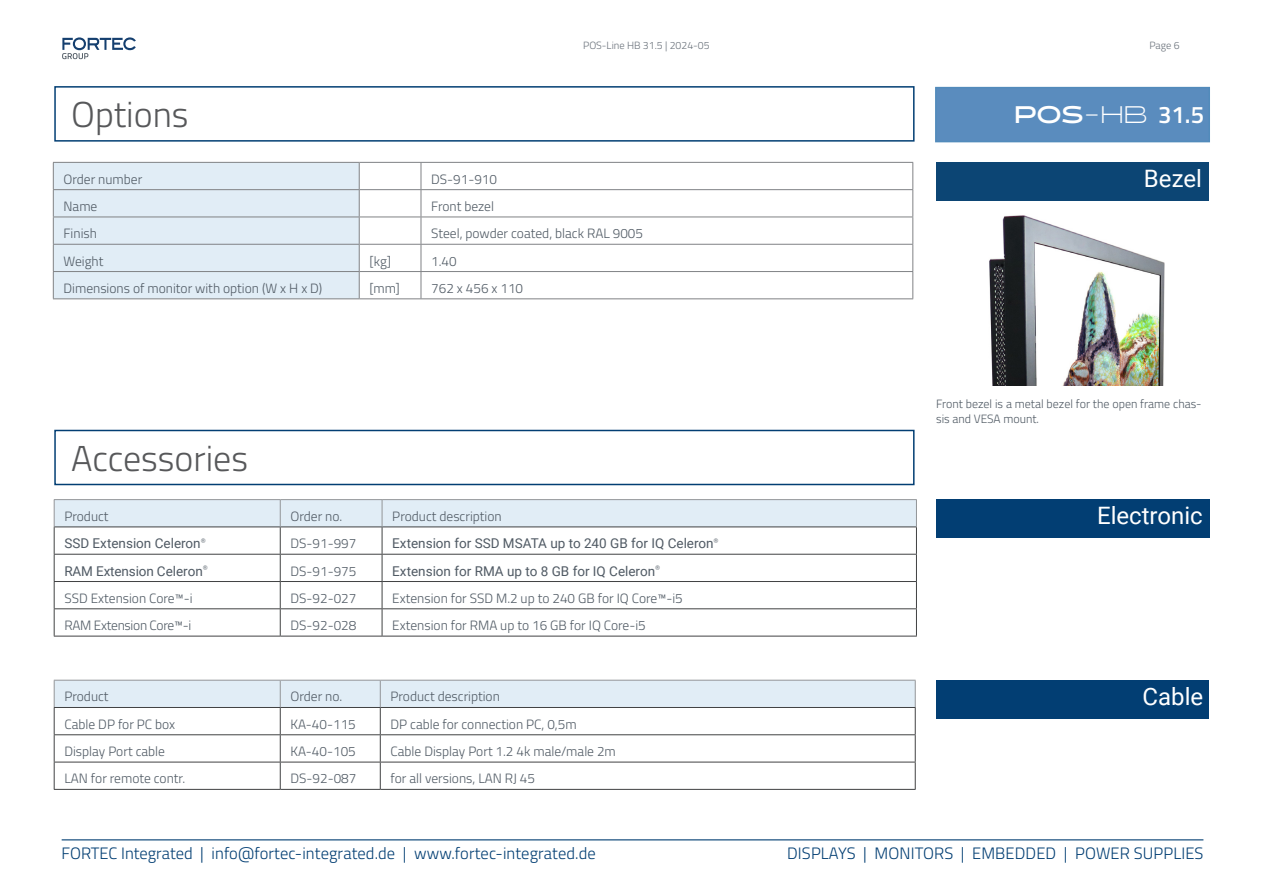
<style>
.page{position:relative;width:1263px;height:893px;background:#fff}
.page>*{position:absolute;margin:0;border:0;box-sizing:border-box;transform-origin:0 0}
.t1{font:300 36px "Titillium Web";color:#57585a}
.t2{font:24px "Roboto";color:#fff}
.t3{font:600 24px "Titillium Web";color:#fff}
.t4{font:300 16.5px "Titillium Web";letter-spacing:.005em;color:#023e73}
.Tabelle_Datenblatt{font:300 13.5px "Titillium Web";color:#505a64}
.Tabelle_Datenblatt-2{font:13.5px "Roboto";color:#505a64}
.Tabelle_Datenblatt-3{font:300 13.5px "Titillium Web";letter-spacing:-.02em;color:#505a64}
.t5{font:300 12px/14.4px "Titillium Web";color:#505a64}
.t6{font:300 10.5px "Titillium Web";color:#69717a}
.s1{font-family:"Halogen";font-weight:700}
.s2{font-family:"Halogen";font-weight:300}
</style>
<div class="page">
<svg style="left:62px;top:37px;width:74px;height:22px"></svg>
<hr style="left:62px;top:839px;width:1141px;height:2px;background:#023e73">
<div style="left:935px;top:87px;width:275px;height:55px;background:#5a8cbe"></div>
<div style="left:54px;top:86px;width:860px;height:56px;border:2px solid #023e73"></div>
<div style="left:936px;top:162px;width:273px;height:39px;background:#0c4574"></div>
<img style="left:989px;top:215px;width:176px;height:171px">
<hr style="left:359px;top:162px;width:62px;height:1px;background:#808285">
<hr style="left:421px;top:162px;width:492px;height:1px;background:#808285">
<hr style="left:359px;top:189px;width:62px;height:1px;background:#808285">
<hr style="left:421px;top:189px;width:492px;height:1px;background:#808285">
<hr style="left:359px;top:217px;width:62px;height:1px;background:#808285">
<hr style="left:421px;top:217px;width:492px;height:1px;background:#808285">
<hr style="left:359px;top:244px;width:62px;height:1px;background:#808285">
<hr style="left:421px;top:244px;width:492px;height:1px;background:#808285">
<hr style="left:359px;top:271px;width:62px;height:1px;background:#808285">
<div style="left:53px;top:162px;width:307px;height:136px;background:#e1edf6"></div>
<hr style="left:421px;top:271px;width:492px;height:1px;background:#808285">
<svg style="left:421px;top:163px;width:1px;height:135px"></svg>
<svg style="left:912px;top:163px;width:1px;height:135px"></svg>
<hr style="left:53px;top:298px;width:306px;height:1px;background:#808285">
<hr style="left:359px;top:298px;width:62px;height:1px;background:#808285">
<hr style="left:421px;top:298px;width:492px;height:1px;background:#808285">
<div style="left:936px;top:499px;width:274px;height:39px;background:#023e73"></div>
<hr style="left:54px;top:636px;width:226px;height:1px;background:#414243">
<hr style="left:280px;top:636px;width:102px;height:1px;background:#414243">
<hr style="left:382px;top:636px;width:535px;height:1px;background:#414243">
<hr style="left:54px;top:499px;width:226px;height:1px;background:#939598">
<hr style="left:280px;top:499px;width:102px;height:1px;background:#939598">
<hr style="left:382px;top:499px;width:535px;height:1px;background:#939598">
<svg style="left:54px;top:500px;width:863px;height:136px"></svg>
<div style="left:936px;top:680px;width:273px;height:38px;background:#023e73"></div>
<hr style="left:54px;top:789px;width:226px;height:1px;background:#414243">
<hr style="left:280px;top:789px;width:100px;height:1px;background:#414243">
<hr style="left:380px;top:789px;width:536px;height:1px;background:#414243">
<svg style="left:54px;top:680px;width:862px;height:109px"></svg>
<div style="left:54px;top:430px;width:860px;height:55px;border:2px solid #023e73"></div>
<p class="t6" style="left:583px;top:38px;width:128px">POS-Line HB 31.5 | 2024-05</p>
<p class="t6" style="left:1149px;top:38px;width:32px">Page 6</p>
<p class="t1" style="left:71px;top:89px;width:119px">Options</p>
<p class="t3" style="left:1015px;top:97px;width:191px"><span class="s1">POS</span><span class="s2">-HB</span> 31.5</p>
<p class="t2" style="left:1144px;top:162px;width:59px">Bezel</p>
<p class="Tabelle_Datenblatt" style="left:64px;top:169px;width:80px">Order number</p>
<p class="Tabelle_Datenblatt" style="left:431px;top:169px;width:67px">DS-91-910</p>
<p class="Tabelle_Datenblatt" style="left:64px;top:196px;width:35px">Name</p>
<p class="Tabelle_Datenblatt" style="left:431px;top:196px;width:64px">Front bezel</p>
<p class="Tabelle_Datenblatt" style="left:64px;top:224px;width:35px">Finish</p>
<p class="Tabelle_Datenblatt" style="left:431px;top:224px;width:213px">Steel, powder coated, black RAL 9005</p>
<p class="Tabelle_Datenblatt" style="left:64px;top:251px;width:41px">Weight</p>
<p class="Tabelle_Datenblatt" style="left:369px;top:251px;width:23px">[kg]</p>
<p class="Tabelle_Datenblatt" style="left:431px;top:251px;width:27px">1.40</p>
<p class="Tabelle_Datenblatt" style="left:64px;top:278px;width:260px">Dimensions of monitor with option (W x H x D)</p>
<p class="Tabelle_Datenblatt" style="left:369px;top:278px;width:32px">[mm]</p>
<p class="Tabelle_Datenblatt" style="left:431px;top:278px;width:93px">762 x 456 x 110</p>
<p class="t1" style="left:71px;top:432px;width:178px">Accessories</p>
<p class="t5" style="left:936px;top:396px;width:267px">Front bezel is a metal bezel for the open frame chas&shy;sis and VESA mount.</p>
<p class="Tabelle_Datenblatt" style="left:64px;top:506px;width:46px">Product</p>
<p class="Tabelle_Datenblatt" style="left:290px;top:506px;width:53px">Order no.</p>
<p class="Tabelle_Datenblatt" style="left:392px;top:506px;width:111px">Product description</p>
<p class="t2" style="left:1097px;top:499px;width:107px">Electronic</p>
<p class="Tabelle_Datenblatt-2" style="left:64px;top:534px;width:143px">SSD Extension Celeron<sup>®</sup></p>
<p class="Tabelle_Datenblatt" style="left:290px;top:534px;width:67px">DS-91-997</p>
<p class="Tabelle_Datenblatt-2" style="left:392px;top:534px;width:328px">Extension for SSD MSATA up to 240 GB for IQ Celeron<sup>®</sup></p>
<p class="Tabelle_Datenblatt-2" style="left:64px;top:561px;width:145px">RAM Extension Celeron<sup>®</sup></p>
<p class="Tabelle_Datenblatt" style="left:290px;top:561px;width:67px">DS-91-975</p>
<p class="Tabelle_Datenblatt-2" style="left:392px;top:561px;width:269px">Extension for RMA up to 8 GB for IQ Celeron<sup>®</sup></p>
<p class="Tabelle_Datenblatt" style="left:64px;top:588px;width:130px">SSD Extension Core™-i</p>
<p class="Tabelle_Datenblatt" style="left:290px;top:588px;width:67px">DS-92-027</p>
<p class="Tabelle_Datenblatt" style="left:392px;top:588px;width:292px">Extension for SSD M.2 up to 240 GB for IQ Core™-i5</p>
<p class="Tabelle_Datenblatt-3" style="left:64px;top:616px;width:128px">RAM Extension Core™-i</p>
<p class="Tabelle_Datenblatt" style="left:290px;top:616px;width:67px">DS-92-028</p>
<p class="Tabelle_Datenblatt" style="left:392px;top:616px;width:255px">Extension for RMA up to 16 GB for IQ Core-i5</p>
<p class="Tabelle_Datenblatt" style="left:64px;top:687px;width:46px">Product</p>
<p class="Tabelle_Datenblatt" style="left:290px;top:687px;width:53px">Order no.</p>
<p class="Tabelle_Datenblatt" style="left:390px;top:687px;width:111px">Product description</p>
<p class="t2" style="left:1142px;top:680px;width:62px">Cable</p>
<p class="Tabelle_Datenblatt" style="left:64px;top:714px;width:112px">Cable DP for PC box</p>
<p class="Tabelle_Datenblatt" style="left:290px;top:714px;width:67px">KA-40-115</p>
<p class="Tabelle_Datenblatt" style="left:390px;top:714px;width:188px">DP cable for connection PC, 0,5m</p>
<p class="Tabelle_Datenblatt" style="left:64px;top:742px;width:102px">Display Port cable</p>
<p class="Tabelle_Datenblatt" style="left:290px;top:742px;width:67px">KA-40-105</p>
<p class="Tabelle_Datenblatt" style="left:390px;top:742px;width:227px">Cable Display Port 1.2 4k male/male 2m</p>
<p class="Tabelle_Datenblatt" style="left:64px;top:769px;width:122px">LAN for remote contr.</p>
<p class="Tabelle_Datenblatt" style="left:290px;top:769px;width:67px">DS-92-087</p>
<p class="Tabelle_Datenblatt" style="left:390px;top:769px;width:146px">for all versions, LAN RJ 45</p>
<p class="t4" style="left:62px;top:841px;width:536px">FORTEC Integrated | info@fortec-integrated.de | www.fortec-integrated.de</p>
<p class="t4" style="left:787px;top:841px;width:418px">DISPLAYS | MONITORS | EMBEDDED | POWER SUPPLIES</p>
</div>
